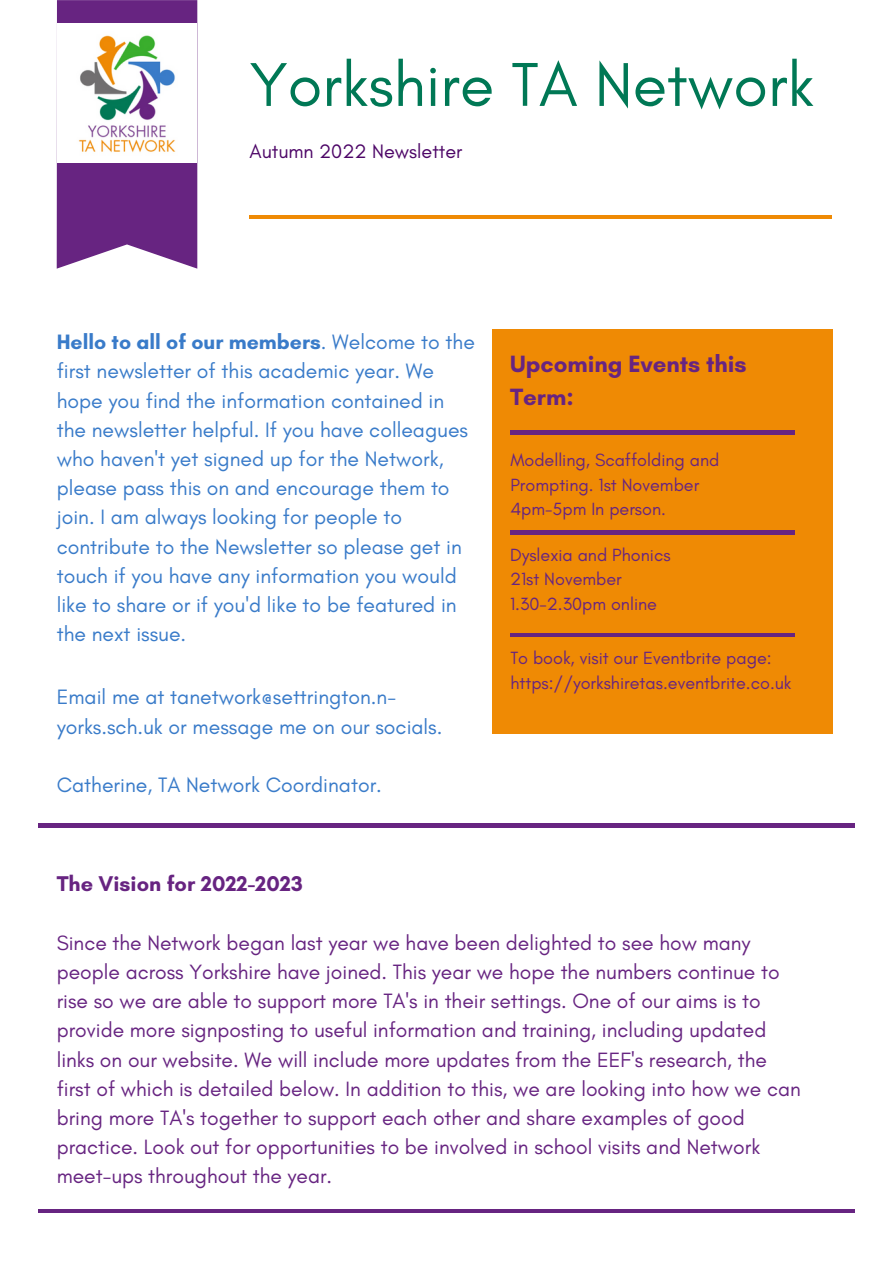
<style>
.page{position:relative;width:893px;height:1264px;background:#fff}
.page>*{position:absolute;margin:0;border:0;box-sizing:border-box;transform-origin:0 0}
.t1{font:63px "Glacial Indifference";color:#007855}
.t2{font:700 24px/32.5px "Glacial Indifference";color:#672481}
.t3{font:700 21.75px "Glacial Indifference";color:#672481}
.t4{font:21.15px/29.2px "Glacial Indifference";color:#672481}
.t5{font:21.15px/29.2px "Glacial Indifference";color:#397bc9}
.t6{font:19.8px "Glacial Indifference";color:#4d0667}
.t7{font:18px/24.8px "Glacial Indifference";color:#672481}
.s1{font-weight:700}
</style>
<div class="page">
<svg style="left:57px;top:0;width:140px;height:269px;background:#75398d"></svg>
<hr style="left:249px;top:215px;width:583px;height:4px;background:#ef8a04">
<div style="left:492px;top:329px;width:340px;height:405px;background:#ef8a04"></div>
<hr style="left:510px;top:431px;width:284px;height:3px;background:#672481">
<hr style="left:510px;top:531px;width:284px;height:3px;background:#672481">
<hr style="left:510px;top:633px;width:284px;height:3px;background:#672481">
<hr style="left:38px;top:1209px;width:816px;height:3px;background:#672481">
<hr style="left:38px;top:824px;width:816px;height:3px;background:#672481">
<img style="left:57px;top:23px;width:140px;height:140px">
<h1 class="t1" style="left:249px;top:46px;width:566px">Yorkshire TA Network</h1>
<p class="t6" style="left:249px;top:139px;width:214px">Autumn 2022 Newsletter</p>
<p class="t5" style="left:57px;top:327px;width:419px"><span class="s1">Hello to all of our members</span>. Welcome to the first newsletter of this academic year. We hope you find the information contained in the newsletter helpful. If you have colleagues who haven't yet signed up for the Network, please pass this on and encourage them to join. I am always looking for people to contribute to the Newsletter so please get in touch if you have any information you would like to share or if you'd like to be featured in the next issue.</p>
<p class="t5" style="left:57px;top:682px;width:387px">Email me at tanetwork@settrington.n&shy;yorks.sch.uk or message me on our socials.</p>
<p class="t5" style="left:57px;top:770px;width:327px">Catherine, TA Network Coordinator.</p>
<p class="t3" style="left:57px;top:870px;width:247px">The Vision for 2022-2023</p>
<p class="t2" style="left:510px;top:347px;width:238px">Upcoming Events this<br>Term:</p>
<p class="t7" style="left:510px;top:447px;width:211px">Modelling, Scaffolding and<br>Prompting. 1st November<br>4pm-5pm In person.</p>
<p class="t7" style="left:510px;top:542px;width:162px">Dyslexia and Phonics<br>21st November<br>1.30-2.30pm online</p>
<p class="t7" style="left:510px;top:645px;width:283px">To book, visit our Eventbrite page: https://yorkshiretas.eventbrite.co.uk</p>
<p class="t4" style="left:57px;top:927px;width:745px">Since the Network began last year we have been delighted to see how many people across Yorkshire have joined. This year we hope the numbers continue to rise so we are able to support more TA's in their settings. One of our aims is to provide more signposting to useful information and training, including updated links on our website. We will include more updates from the EEF's research, the first of which is detailed below. In addition to this, we are looking into how we can bring more TA's together to support each other and share examples of good practice. Look out for opportunities to be involved in school visits and Network meet-ups throughout the year.</p>
</div>
